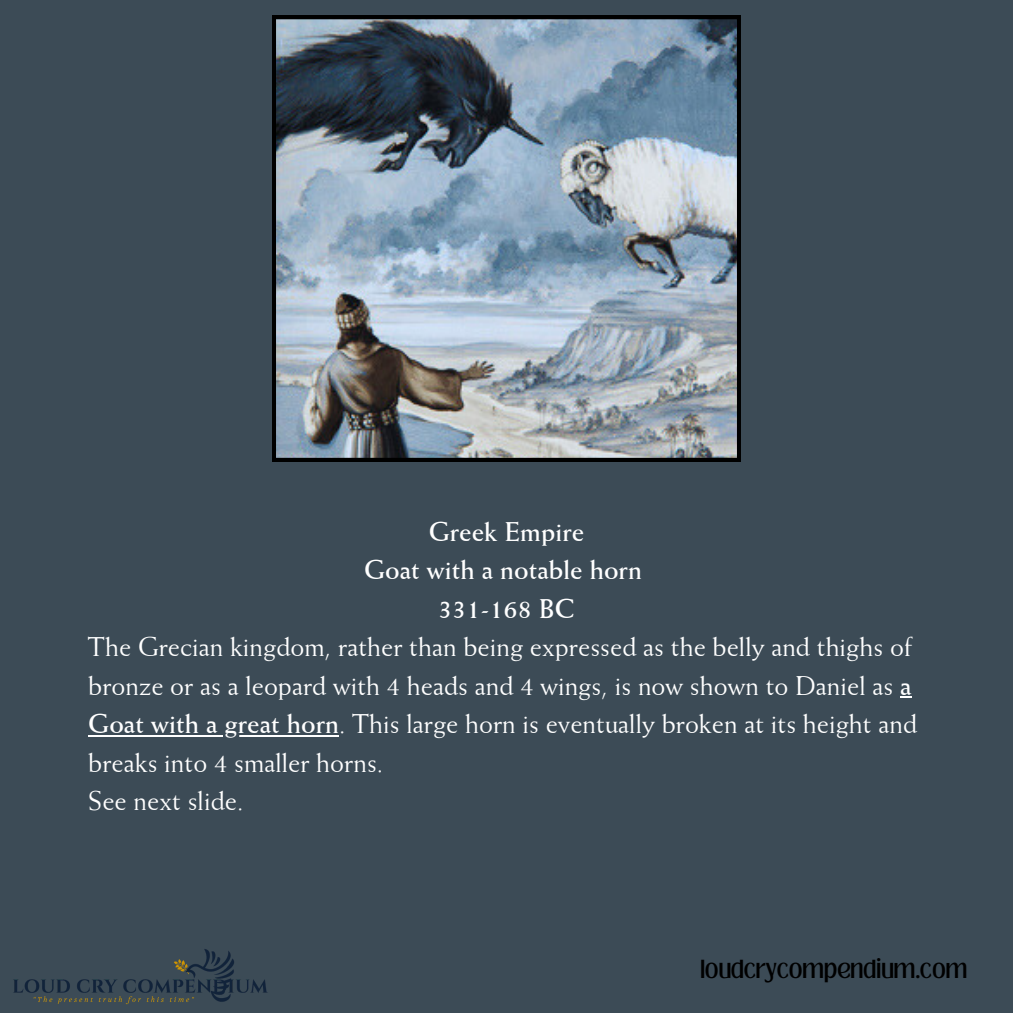
<style>
.page{position:relative;width:1013px;height:1013px;background:#fff}
.page>*{position:absolute;margin:0;border:0;box-sizing:border-box;transform-origin:0 0}
.t1{font:27.5px/38.5px "Weiss BT";color:#fff}
.t2{font:700 27.5px "Weiss BT";color:#fff}
.t3{font:20px "Loubag";color:#000}
.s1{font-weight:700}
</style>
<div class="page">
<div style="left:0;top:0;width:1012px;height:1012px;background:#3c4b56"></div>
<img style="left:272px;top:16px;width:468px;height:445px">
<img style="left:13px;top:949px;width:255px;height:56px">
<svg style="left:900px;top:696px;width:11px;height:2px"></svg>
<hr style="left:88px;top:735px;width:251px;height:1px;background:#fff">
<p class="t2" style="left:428px;top:514px;width:157px">Greek Empire</p>
<p class="t2" style="left:364px;top:553px;width:279px">Goat with a notable horn</p>
<p class="t2" style="left:438px;top:591px;width:138px">331-168 BC</p>
<p class="t1" style="left:88px;top:627px;width:830px">The Grecian kingdom, rather than being expressed as the belly and thighs of bronze or as a leopard with 4 heads and 4 wings, is now shown to Daniel as <span class="s1">a Goat with a great horn</span>. This large horn is eventually broken at its height and breaks into 4 smaller horns.</p>
<p class="t1" style="left:88px;top:780px;width:157px">See next slide.</p>
<p class="t3" style="left:700px;top:953px;width:268px">loudcrycompendium.com</p>
</div>
